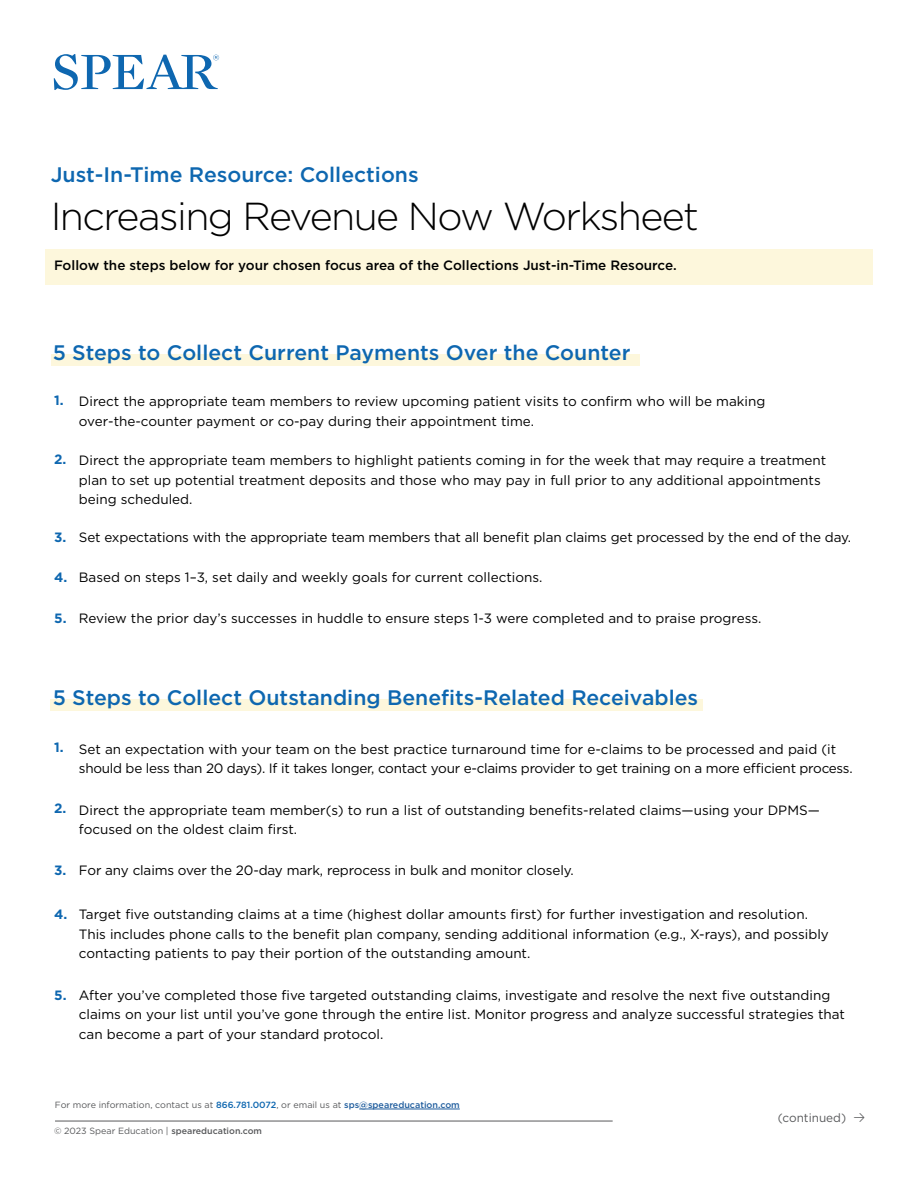
<style>
.page{position:relative;width:918px;height:1188px;background:#fff}
.page>*{position:absolute;margin:0;border:0;box-sizing:border-box;transform-origin:0 0}
.t1{font:300 39px "Gotham";letter-spacing:-.04em;color:#000}
.t2{font:500 21px "Gotham";color:#0e67b0}
.t3{font:13.5px/19.5px "Gotham";color:#000101}
.t4{font:13.5px/19.5px "Gotham";letter-spacing:-.02em;color:#000101}
.t5{font:500 13.5px "Gotham";color:#000101}
.t6{font:700 13.5px "Gotham";color:#0e67b0}
.t7{font:12px "Gotham";color:#58595b}
.t8{font:9px "Gotham";color:#58595b}
.s1{font-weight:700;color:#0e67b0}
.s2{font-weight:500;color:#0e67b0}
.s3{font-weight:500;color:#215e9e}
.s4{font-weight:500;font-size:8.85px}
</style>
<div class="page">
<hr style="left:55px;top:1121px;width:558px;height:1px;background:#58595b">
<hr style="left:359px;top:1109px;width:101px;height:1px;background:#215e9e">
<svg style="left:54px;top:54px;width:165px;height:36px"></svg>
<div style="left:51px;top:354px;width:588px;height:12px;background:#fdf7dc"></div>
<div style="left:51px;top:699px;width:652px;height:12px;background:#fdf7dc"></div>
<div style="left:45px;top:249px;width:827px;height:36px;background:#fdf7dc"></div>
<h2 class="t2" style="left:51px;top:160px;width:369px">Just-In-Time Resource: Collections</h2>
<h1 class="t1" style="left:51px;top:191px;width:650px">Increasing Revenue Now Worksheet</h1>
<p class="t5" style="left:54px;top:257px;width:624px">Follow the steps below for your chosen focus area of the Collections Just-in-Time Resource.</p>
<h2 class="t2" style="left:53px;top:339px;width:579px">5 Steps to Collect Current Payments Over the Counter</h2>
<p class="t3" style="left:79px;top:391px;width:688px">Direct the appropriate team members to review upcoming patient visits to confirm who will be making over-the-counter payment or co-pay during their appointment time.</p>
<p class="t6" style="left:54px;top:391px;width:11px">1.</p>
<p class="t6" style="left:54px;top:450px;width:14px">2.</p>
<p class="t3" style="left:79px;top:450px;width:749px">Direct the appropriate team members to highlight patients coming in for the week that may require a treatment plan to set up potential treatment deposits and those who may pay in full prior to any additional appointments being scheduled.</p>
<p class="t3" style="left:54px;top:527px;width:798px"><span class="s1">3.</span> Set expectations with the appropriate team members that all benefit plan claims get processed by the end of the day.</p>
<p class="t3" style="left:54px;top:568px;width:490px"><span class="s1">4.</span> Based on steps 1–3, set daily and weekly goals for current collections.</p>
<p class="t3" style="left:54px;top:608px;width:709px"><span class="s1">5.</span> Review the prior day’s successes in huddle to ensure steps 1-3 were completed and to praise progress.</p>
<h2 class="t2" style="left:53px;top:684px;width:647px">5 Steps to Collect Outstanding Benefits-Related Receivables</h2>
<p class="t4" style="left:79px;top:739px;width:775px">Set an expectation with your team on the best practice turnaround time for e-claims to be processed and paid (it should be less than 20 days). If it takes longer, contact your e-claims provider to get training on a more efficient process.</p>
<p class="t6" style="left:54px;top:738px;width:11px">1.</p>
<p class="t6" style="left:54px;top:799px;width:14px">2.</p>
<p class="t3" style="left:79px;top:800px;width:742px">Direct the appropriate team member(s) to run a list of outstanding benefits-related claims—using your DPMS— focused on the oldest claim first.</p>
<p class="t3" style="left:54px;top:860px;width:521px"><span class="s1">3.</span> For any claims over the 20-day mark, reprocess in bulk and monitor closely.</p>
<p class="t3" style="left:79px;top:905px;width:752px">Target five outstanding claims at a time (highest dollar amounts first) for further investigation and resolution.<br>This includes phone calls to the benefit plan company, sending additional information (e.g., X-rays), and possibly contacting patients to pay their portion of the outstanding amount.</p>
<p class="t6" style="left:54px;top:905px;width:15px">4.</p>
<p class="t6" style="left:54px;top:986px;width:14px">5.</p>
<p class="t3" style="left:79px;top:985px;width:768px">After you’ve completed those five targeted outstanding claims, investigate and resolve the next five outstanding claims on your list until you’ve gone through the entire list. Monitor progress and analyze successful strategies that can become a part of your standard protocol.</p>
<p class="t8" style="left:55px;top:1099px;width:406px">For more information, contact us at <span class="s2">866.781.0072</span>, or email us at <span class="s3">sps@speareducation.com</span></p>
<p class="t8" style="left:54px;top:1125px;width:209px">© 2023 Spear Education | <span class="s4">speareducation.com</span></p>
<p class="t7" style="left:778px;top:1110px;width:70px">(continued)</p>
</div>
